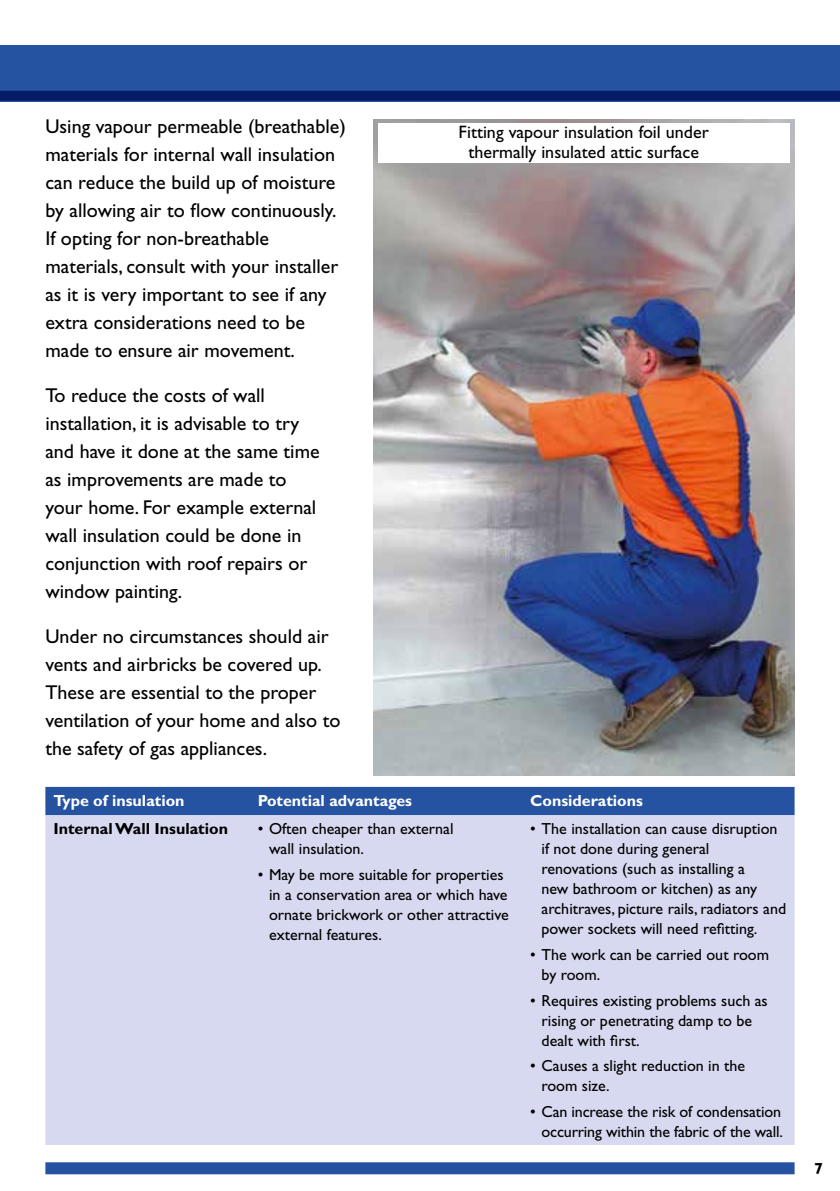
<style>
.page{position:relative;width:840px;height:1191px;background:#fff}
.page>*{position:absolute;margin:0;border:0;box-sizing:border-box;transform-origin:0 0}
.t1{font:20px/28px "Gill Sans Std";color:#000}
.t2{font:18px/20px "Gill Sans Std";color:#000;text-align:center}
.t3{font:16px/20px "Gill Sans Std";color:#000}
.t4{font:700 16px "Gill Sans Std";color:#fff}
.t5{font:700 16px "Gill Sans Std";color:#000}
</style>
<div class="page">
<div style="left:45px;top:1162px;width:749px;height:12px;background:#2653a1"></div>
<div style="left:0;top:45px;width:839px;height:57px;background:#2653a1"></div>
<img style="left:373px;top:119px;width:421px;height:656px">
<div style="left:378px;top:123px;width:411px;height:40px;background:#fff"></div>
<div style="left:45px;top:787px;width:749px;height:28px;background:#2653a1"></div>
<div style="left:45px;top:815px;width:749px;height:330px;background:#d6d9ef"></div>
<div style="left:0;top:91px;width:839px;height:10px;background:#051b65"></div>
<p class="t1" style="left:45px;top:112px;width:302px">Using vapour permeable (breathable) materials for internal wall insulation can reduce the build up of moisture by allowing air to flow continuously.<br>If opting for non-breathable materials, consult with your installer as it is very important to see if any extra considerations need to be made to ensure air movement.</p>
<p class="t1" style="left:45px;top:381px;width:276px">To reduce the costs of wall installation, it is advisable to try and have it done at the same time as improvements are made to your home. For example external wall insulation could be done in conjunction with roof repairs or window painting.</p>
<p class="t1" style="left:45px;top:622px;width:296px">Under no circumstances should air vents and airbricks be covered up.<br>These are essential to the proper ventilation of your home and also to the safety of gas appliances.</p>
<p class="t2" style="left:458px;top:122px;width:251px">Fitting vapour insulation foil under thermally insulated attic surface</p>
<p class="t4" style="left:53px;top:791px;width:132px">Type of insulation</p>
<p class="t4" style="left:257px;top:791px;width:156px">Potential advantages</p>
<p class="t4" style="left:530px;top:791px;width:114px">Considerations</p>
<p class="t5" style="left:53px;top:819px;width:176px">Internal Wall Insulation</p>
<p class="t3" style="left:269px;top:819px;width:186px;text-indent:-11px">• Often cheaper than external wall insulation.</p>
<p class="t3" style="left:269px;top:864px;width:241px;text-indent:-11px">• May be more suitable for properties in a conservation area or which have ornate brickwork or other attractive external features.</p>
<p class="t3" style="left:541px;top:819px;width:246px;text-indent:-11px">• The installation can cause disruption if not done during general renovations (such as installing a<br>new bathroom or kitchen) as any architraves, picture rails, radiators and power sockets will need refitting.</p>
<p class="t3" style="left:541px;top:944px;width:229px;text-indent:-11px">• The work can be carried out room by room.</p>
<p class="t3" style="left:541px;top:990px;width:228px;text-indent:-11px">• Requires existing problems such as rising or penetrating damp to be dealt with first.</p>
<p class="t3" style="left:541px;top:1056px;width:205px;text-indent:-11px">• Causes a slight reduction in the room size.</p>
<p class="t3" style="left:530px;top:1101px;width:254px;text-align:right">• Can increase the risk of condensation occurring within the fabric of the wall.</p>
<p class="t5" style="left:813px;top:1158px;width:10px">7</p>
</div>
